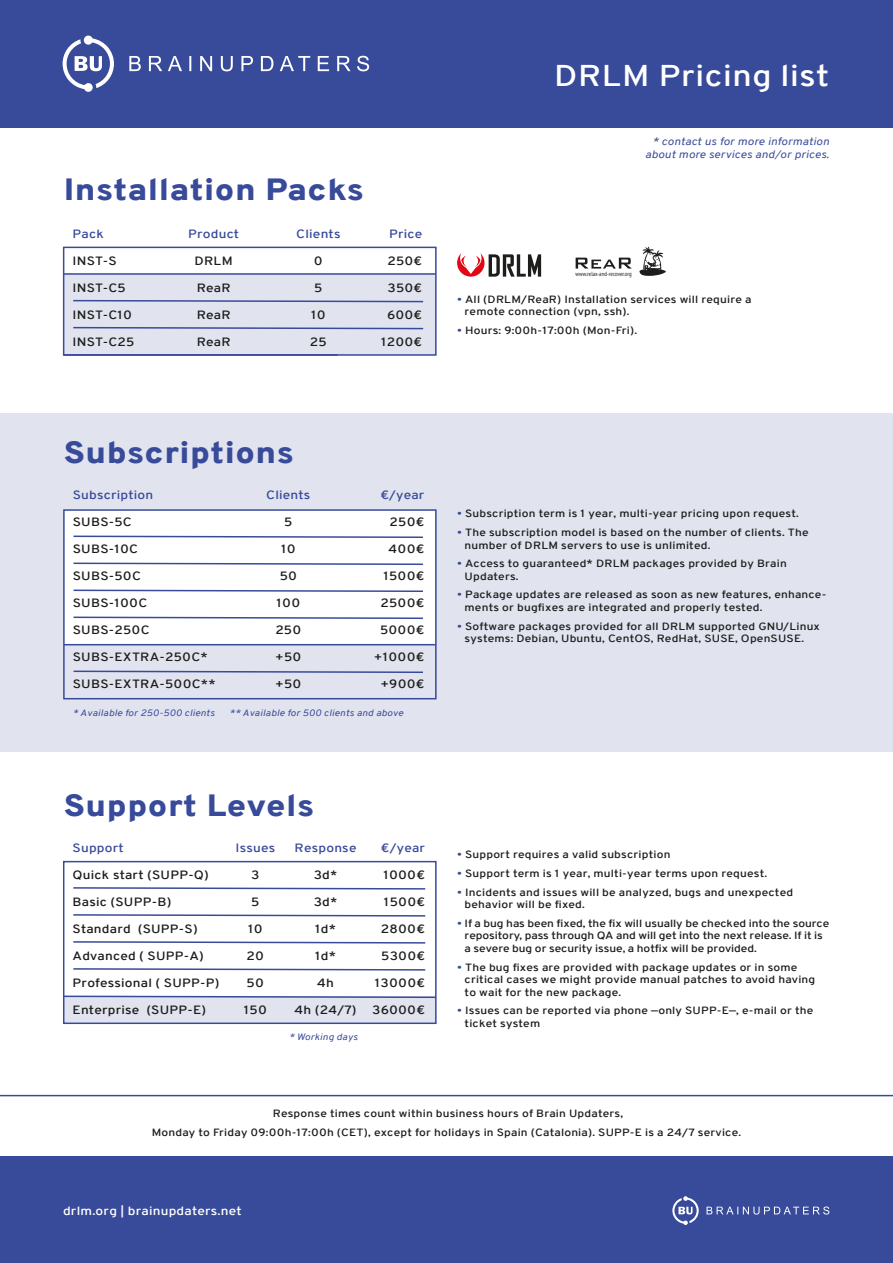
<style>
.page{position:relative;width:893px;height:1263px;background:#fff}
.page>*{position:absolute;margin:0;border:0;box-sizing:border-box;transform-origin:0 0}
.t1{font:900 30px "Overpass";letter-spacing:.015em;color:#384a9a;scale:1.14 1}
.t2{font:30px "Overpass";letter-spacing:.015em;color:#fff;scale:1.14 1}
.t3{font:12px "Overpass";letter-spacing:.015em;color:#1d1d1b;scale:1.14 1}
.t4{font:12px "Overpass";letter-spacing:.015em;color:#384a9a;scale:1.14 1}
.t5{font:12px "Overpass";letter-spacing:.015em;color:#fff;scale:1.14 1}
.t6{font:10.5px/12.6px "Overpass";letter-spacing:.015em;color:#1d1d1b;scale:1.14 1}
.t7{font:10.5px/12.6px "Overpass";letter-spacing:-.005em;color:#1d1d1b;scale:1.14 1}
.t8{font:italic 10.5px/12.6px "Overpass";letter-spacing:.015em;color:#384a9a;text-align:right;scale:1.14 1}
.t9{font:italic 9px "Overpass";letter-spacing:.015em;color:#384a9a;scale:1.14 1}
.t10{font:condensed 6.15px "PT Sans";color:#1d1d1b}
.s1{color:#384a9a}
</style>
<div class="page">
<div style="left:0;top:0;width:893px;height:128px;background:#384a9a"></div>
<svg style="left:129px;top:56px;width:144px;height:15px"></svg>
<svg style="left:280px;top:56px;width:30px;height:15px"></svg>
<svg style="left:318px;top:56px;width:33px;height:15px"></svg>
<svg style="left:357px;top:56px;width:12px;height:15px"></svg>
<svg style="left:63px;top:36px;width:51px;height:56px"></svg>
<div style="left:0;top:413px;width:893px;height:339px;background:#e1e4ef"></div>
<div style="left:63px;top:247px;width:374px;height:109px;background:#fff;border:2px solid #384a9a"></div>
<div style="left:64px;top:274px;width:372px;height:81px;background:#e1e4ef"></div>
<svg style="left:73px;top:299px;width:351px;height:4px"></svg>
<svg style="left:73px;top:326px;width:351px;height:4px"></svg>
<hr style="left:64px;top:354px;width:274px;height:2px;background:#384a9a">
<hr style="left:64px;top:273px;width:372px;height:2px;background:#384a9a">
<svg style="left:576px;top:258px;width:56px;height:11px"></svg>
<svg style="left:639px;top:247px;width:27px;height:29px"></svg>
<svg style="left:457px;top:253px;width:84px;height:24px"></svg>
<div style="left:63px;top:509px;width:374px;height:190px;background:#fff;border:2px solid #384a9a"></div>
<div style="left:64px;top:645px;width:372px;height:54px;background:#e1e4ef"></div>
<svg style="left:73px;top:535px;width:350px;height:3px"></svg>
<svg style="left:73px;top:562px;width:350px;height:3px"></svg>
<svg style="left:73px;top:589px;width:350px;height:3px"></svg>
<svg style="left:73px;top:616px;width:350px;height:3px"></svg>
<hr style="left:64px;top:644px;width:372px;height:1px;background:#384a9a">
<svg style="left:73px;top:670px;width:350px;height:3px"></svg>
<div style="left:63px;top:861px;width:374px;height:163px;background:#fff;border:2px solid #384a9a"></div>
<div style="left:64px;top:997px;width:372px;height:27px;background:#e1e4ef"></div>
<svg style="left:73px;top:887px;width:353px;height:3px"></svg>
<svg style="left:73px;top:914px;width:353px;height:3px"></svg>
<svg style="left:73px;top:941px;width:353px;height:3px"></svg>
<svg style="left:73px;top:968px;width:353px;height:3px"></svg>
<svg style="left:63px;top:995px;width:374px;height:4px"></svg>
<div style="left:0;top:1157px;width:893px;height:106px;background:#384a9a"></div>
<svg style="left:707px;top:1206px;width:122px;height:8px"></svg>
<svg style="left:672px;top:1196px;width:27px;height:29px"></svg>
<hr style="left:0;top:1095px;width:893px;height:1px;background:#384a9a">
<h1 class="t2" style="left:554px;top:57px;width:243px">DRLM Pricing list</h1>
<h1 class="t1" style="left:64px;top:168px;width:265px">Installation Packs</h1>
<p class="t4" style="left:73px;top:226px;width:29px">Pack</p>
<p class="t4" style="left:188px;top:226px;width:46px">Product</p>
<p class="t4" style="left:296px;top:226px;width:40px">Clients</p>
<p class="t4" style="left:389px;top:226px;width:31px">Price</p>
<p class="t3" style="left:73px;top:253px;width:40px">INST-S</p>
<p class="t3" style="left:194px;top:253px;width:35px">DRLM</p>
<p class="t3" style="left:314px;top:253px;width:9px">0</p>
<p class="t3" style="left:387px;top:253px;width:32px">250€</p>
<p class="t3" style="left:73px;top:280px;width:48px">INST-C5</p>
<p class="t3" style="left:197px;top:280px;width:31px">ReaR</p>
<p class="t3" style="left:314px;top:280px;width:9px">5</p>
<p class="t3" style="left:388px;top:280px;width:32px">350€</p>
<p class="t3" style="left:73px;top:307px;width:54px">INST-C10</p>
<p class="t3" style="left:197px;top:307px;width:31px">ReaR</p>
<p class="t3" style="left:311px;top:307px;width:14px">10</p>
<p class="t3" style="left:387px;top:307px;width:32px">600€</p>
<p class="t3" style="left:73px;top:334px;width:56px">INST-C25</p>
<p class="t3" style="left:197px;top:334px;width:31px">ReaR</p>
<p class="t3" style="left:310px;top:334px;width:16px">25</p>
<p class="t3" style="left:381px;top:334px;width:38px">1200€</p>
<p class="t8" style="left:645px;top:135px;width:163px">* contact us for more information about more services and/or prices.</p>
<p class="t10" style="left:576px;top:270px;width:58px">www.relax-and-recover.org</p>
<p class="t6" style="left:465px;top:293px;width:253px;text-indent:-8px"><span class="s1">•</span> All (DRLM/ReaR) Installation services will require a remote connection (vpn, ssh).</p>
<p class="t6" style="left:457px;top:324px;width:159px"><span class="s1">•</span> Hours: 9:00h-17:00h (Mon-Fri).</p>
<h1 class="t1" style="left:64px;top:431px;width:204px">Subscriptions</h1>
<p class="t4" style="left:73px;top:487px;width:72px">Subscription</p>
<p class="t4" style="left:266px;top:487px;width:40px">Clients</p>
<p class="t4" style="left:380px;top:487px;width:40px">€/year</p>
<p class="t3" style="left:73px;top:514px;width:53px">SUBS-5C</p>
<p class="t3" style="left:284px;top:514px;width:9px">5</p>
<p class="t3" style="left:390px;top:514px;width:32px">250€</p>
<p class="t3" style="left:73px;top:541px;width:59px">SUBS-10C</p>
<p class="t3" style="left:281px;top:541px;width:14px">10</p>
<p class="t3" style="left:389px;top:541px;width:33px">400€</p>
<p class="t3" style="left:73px;top:568px;width:61px">SUBS-50C</p>
<p class="t3" style="left:280px;top:568px;width:17px">50</p>
<p class="t3" style="left:383px;top:568px;width:38px">1500€</p>
<p class="t3" style="left:73px;top:595px;width:67px">SUBS-100C</p>
<p class="t3" style="left:276px;top:595px;width:22px">100</p>
<p class="t3" style="left:380px;top:595px;width:40px">2500€</p>
<p class="t3" style="left:73px;top:622px;width:69px">SUBS-250C</p>
<p class="t3" style="left:275px;top:622px;width:24px">250</p>
<p class="t3" style="left:380px;top:622px;width:41px">5000€</p>
<p class="t3" style="left:73px;top:649px;width:120px">SUBS-EXTRA-250C*</p>
<p class="t3" style="left:275px;top:649px;width:25px">+50</p>
<p class="t3" style="left:374px;top:649px;width:46px">+1000€</p>
<p class="t3" style="left:73px;top:676px;width:127px">SUBS-EXTRA-500C**</p>
<p class="t3" style="left:275px;top:676px;width:25px">+50</p>
<p class="t3" style="left:380px;top:676px;width:40px">+900€</p>
<p class="t9" style="left:73px;top:707px;width:126px">* Available for 250-500 clients</p>
<p class="t9" style="left:229px;top:707px;width:154px">** Available for 500 clients and above</p>
<h1 class="t1" style="left:64px;top:784px;width:221px">Support Levels</h1>
<p class="t4" style="left:73px;top:840px;width:46px">Support</p>
<p class="t4" style="left:235px;top:840px;width:36px">Issues</p>
<p class="t4" style="left:295px;top:840px;width:56px">Response</p>
<p class="t4" style="left:381px;top:840px;width:40px">€/year</p>
<p class="t3" style="left:73px;top:867px;width:121px">Quick start (SUPP-Q)</p>
<p class="t3" style="left:251px;top:867px;width:9px">3</p>
<p class="t3" style="left:314px;top:867px;width:22px">3d*</p>
<p class="t3" style="left:383px;top:867px;width:38px">1000€</p>
<p class="t3" style="left:73px;top:894px;width:88px">Basic (SUPP-B)</p>
<p class="t3" style="left:251px;top:894px;width:9px">5</p>
<p class="t3" style="left:314px;top:894px;width:22px">3d*</p>
<p class="t3" style="left:384px;top:894px;width:38px">1500€</p>
<p class="t3" style="left:73px;top:921px;width:111px">Standard (SUPP-S)</p>
<p class="t3" style="left:248px;top:921px;width:14px">10</p>
<p class="t3" style="left:315px;top:921px;width:20px">1d*</p>
<p class="t3" style="left:381px;top:921px;width:40px">2800€</p>
<p class="t3" style="left:73px;top:948px;width:117px">Advanced ( SUPP-A)</p>
<p class="t3" style="left:247px;top:948px;width:17px">20</p>
<p class="t3" style="left:315px;top:948px;width:20px">1d*</p>
<p class="t3" style="left:381px;top:948px;width:40px">5300€</p>
<p class="t3" style="left:73px;top:975px;width:130px">Professional ( SUPP-P)</p>
<p class="t3" style="left:247px;top:975px;width:17px">50</p>
<p class="t3" style="left:317px;top:975px;width:16px">4h</p>
<p class="t3" style="left:375px;top:975px;width:46px">13000€</p>
<p class="t3" style="left:73px;top:1002px;width:119px">Enterprise (SUPP-E)</p>
<p class="t3" style="left:244px;top:1002px;width:22px">150</p>
<p class="t3" style="left:294px;top:1002px;width:56px">4h (24/7)</p>
<p class="t3" style="left:372px;top:1002px;width:48px">36000€</p>
<p class="t9" style="left:289px;top:1030px;width:62px">* Working days</p>
<p class="t6" style="left:457px;top:507px;width:301px"><span class="s1">•</span> Subscription term is 1 year, multi-year pricing upon request.</p>
<p class="t6" style="left:465px;top:526px;width:303px;text-indent:-8px"><span class="s1">•</span> The subscription model is based on the number of clients. The number of DRLM servers to use is unlimited.</p>
<p class="t6" style="left:465px;top:557px;width:284px;text-indent:-8px"><span class="s1">•</span> Access to guaranteed* DRLM packages provided by Brain<br>Updaters.</p>
<p class="t6" style="left:465px;top:588px;width:319px;text-indent:-8px"><span class="s1">•</span> Package updates are released as soon as new features, enhance&shy;ments or bugfixes are integrated and properly tested.</p>
<p class="t6" style="left:465px;top:620px;width:313px;text-indent:-8px"><span class="s1">•</span> Software packages provided for all DRLM supported GNU/Linux systems: Debian, Ubuntu, CentOS, RedHat, SUSE, OpenSUSE.</p>
<p class="t6" style="left:457px;top:848px;width:189px"><span class="s1">•</span> Support requires a valid subscription</p>
<p class="t6" style="left:457px;top:867px;width:273px"><span class="s1">•</span> Support term is 1 year, multi-year terms upon request.</p>
<p class="t6" style="left:465px;top:886px;width:290px;text-indent:-8px"><span class="s1">•</span> Incidents and issues will be analyzed, bugs and unexpected behavior will be fixed.</p>
<p class="t7" style="left:465px;top:917px;width:321px;text-indent:-8px"><span class="s1">•</span> If a bug has been fixed, the fix will usually be checked into the source repository, pass through QA and will get into the next release. If it is a severe bug or security issue, a hotfix will be provided.</p>
<p class="t6" style="left:465px;top:961px;width:309px;text-indent:-8px"><span class="s1">•</span> The bug fixes are provided with package updates or in some critical cases we might provide manual patches to avoid having to wait for the new package.</p>
<p class="t6" style="left:465px;top:1004px;width:307px;text-indent:-8px"><span class="s1">•</span> Issues can be reported via phone —only SUPP-E—, e-mail or the ticket system</p>
<p class="t6" style="left:152px;top:1104px;width:518px;line-height:18.6px;text-align:center">Response times count within business hours of Brain Updaters,<br>Monday to Friday 09:00h-17:00h (CET), except for holidays in Spain (Catalonia). SUPP-E is a 24/7 service.</p>
<p class="t5" style="left:63px;top:1203px;width:158px">drlm.org | brainupdaters.net</p>
</div>
